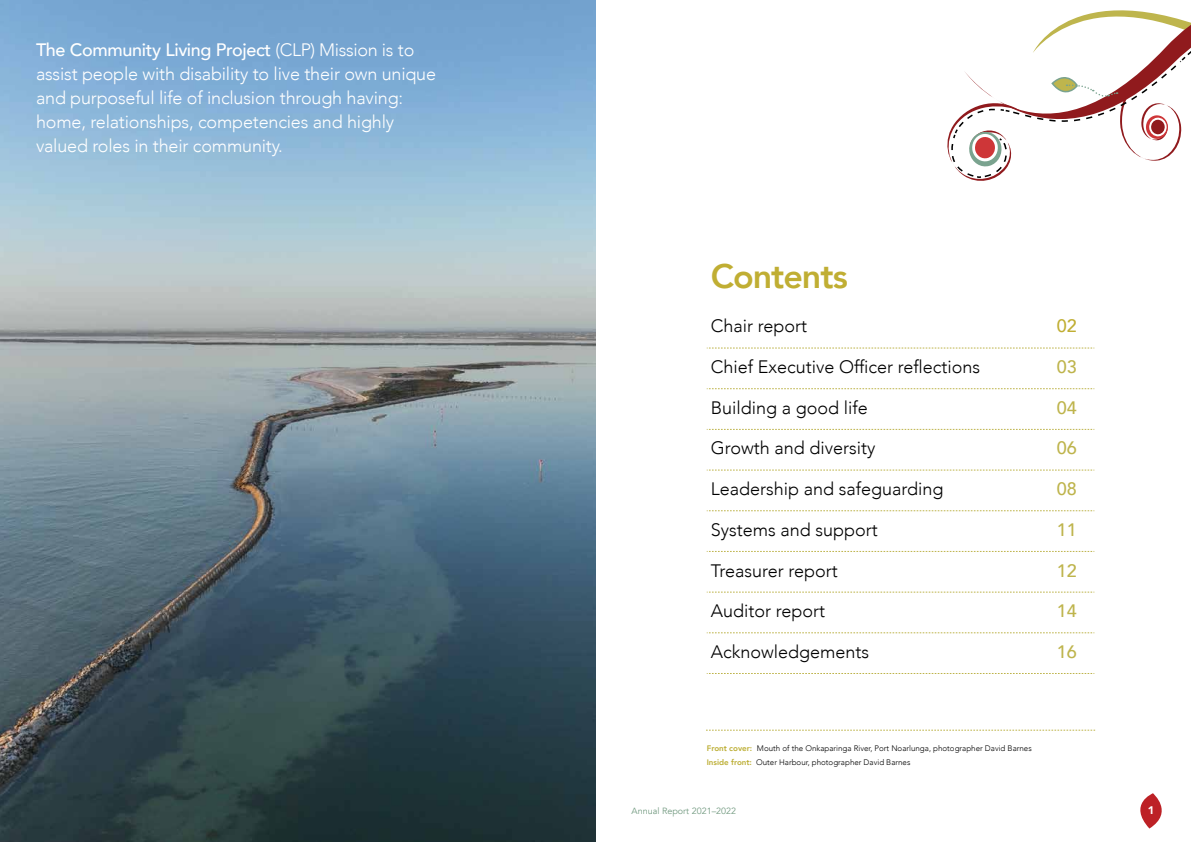
<style>
.page{position:relative;width:1191px;height:842px;background:#fff}
.page>*{position:absolute;margin:0;border:0;box-sizing:border-box;transform-origin:0 0}
.t1{font:800 34px "Avenir";letter-spacing:-.03em;color:#c0ae33}
.t2{font:300 18px/24px "Avenir";letter-spacing:-.01em;color:#fff}
.t3{font:300 18px "Avenir";color:#000}
.t4{font:500 18px "Avenir";color:#beb44c}
.t5{font:500 18px "Avenir";color:#c0ae33}
.t6{font:900 11px "Avenir";color:#fff}
.t7{font:9px "Avenir";color:#729a80}
.t8{font:300 8px/14px "Avenir";color:#000}
.s1{font-weight:500}
.s2{font-weight:800;color:#bcae34}
</style>
<div class="page">
<img style="left:0;top:0;width:595px;height:842px">
<svg style="left:706px;top:730px;width:389px;height:1px"></svg>
<svg style="left:947px;top:10px;width:244px;height:171px"></svg>
<svg style="left:707px;top:348px;width:387px;height:1px"></svg>
<svg style="left:707px;top:388px;width:387px;height:1px"></svg>
<svg style="left:707px;top:429px;width:387px;height:1px"></svg>
<svg style="left:707px;top:470px;width:387px;height:1px"></svg>
<svg style="left:707px;top:510px;width:387px;height:1px"></svg>
<svg style="left:707px;top:551px;width:387px;height:1px"></svg>
<svg style="left:707px;top:592px;width:387px;height:1px"></svg>
<svg style="left:707px;top:632px;width:387px;height:1px"></svg>
<svg style="left:707px;top:673px;width:387px;height:1px"></svg>
<svg style="left:1140px;top:793px;width:22px;height:35px"></svg>
<p class="t2" style="left:36px;top:37px;width:401px"><span class="s1">The Community Living Project</span> (CLP) Mission is to assist people with disability to live their own unique and purposeful life of inclusion through having: home, relationships, competencies and highly valued roles in their community.</p>
<h1 class="t1" style="left:711px;top:249px;width:138px">Contents</h1>
<p class="t3" style="left:711px;top:316px;width:98px">Chair report</p>
<p class="t5" style="left:1056px;top:311px;width:22px">02</p>
<p class="t3" style="left:711px;top:356px;width:271px">Chief Executive Officer reflections</p>
<p class="t4" style="left:1056px;top:351px;width:22px">03</p>
<p class="t3" style="left:711px;top:397px;width:159px">Building a good life</p>
<p class="t4" style="left:1056px;top:392px;width:22px">04</p>
<p class="t3" style="left:711px;top:438px;width:166px">Growth and diversity</p>
<p class="t4" style="left:1056px;top:433px;width:22px">06</p>
<p class="t3" style="left:711px;top:478px;width:234px">Leadership and safeguarding</p>
<p class="t4" style="left:1056px;top:473px;width:22px">08</p>
<p class="t3" style="left:711px;top:519px;width:169px">Systems and support</p>
<p class="t4" style="left:1056px;top:514px;width:22px">11</p>
<p class="t3" style="left:711px;top:560px;width:129px">Treasurer report</p>
<p class="t4" style="left:1056px;top:555px;width:22px">12</p>
<p class="t3" style="left:711px;top:600px;width:116px">Auditor report</p>
<p class="t4" style="left:1056px;top:595px;width:22px">14</p>
<p class="t3" style="left:711px;top:641px;width:160px">Acknowledgements</p>
<p class="t4" style="left:1056px;top:636px;width:22px">16</p>
<p class="t8" style="left:707px;top:741px;width:326px"><span class="s2">Front cover:</span> Mouth of the Onkaparinga River, Port Noarlunga, photographer David Barnes<br><span class="s2">Inside front:</span> Outer Harbour, photographer David Barnes</p>
<p class="t7" style="left:631px;top:805px;width:106px">Annual Report 2021–2022</p>
<p class="t6" style="left:1147px;top:800px;width:8px">1</p>
</div>
